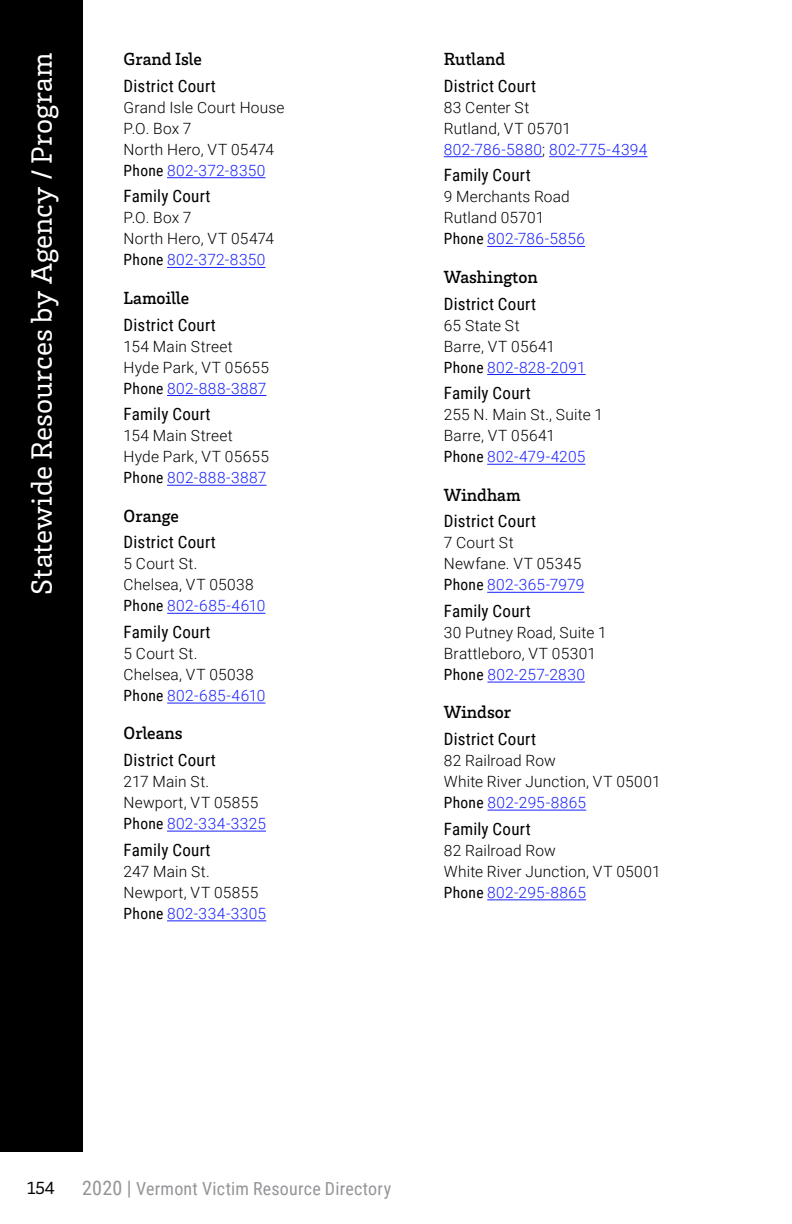
<style>
.page{position:relative;width:792px;height:1224px;background:#fff}
.page>*{position:absolute;margin:0;border:0;box-sizing:border-box;transform-origin:0 0}
.t1{font:30px "Brix Slab";color:#fff}
.t2{font:500 18px "Brix Slab";color:#000}
.t3{font:18px "Roboto Condensed";letter-spacing:.015em;color:#939598}
.t4{font:18px "Brix Slab";color:#000}
.h4_half_space_before{font:17px "Roboto Condensed";letter-spacing:.015em;color:#000}
.p_no_space{font:300 15.6px "Roboto";letter-spacing:.015em;color:#000}
.p_no_space-2{font:300 15.6px "Roboto";letter-spacing:.025em;color:#1922fb}
.s1{font-family:"Roboto Condensed";font-weight:400;color:#000}
.s2{color:#000}
.s3{font-size:20px}
</style>
<div class="page">
<div style="left:0;top:0;width:82px;height:1152px;background:#000"></div>
<hr style="left:167px;top:177px;width:99px;height:1px;background:#1922fb">
<hr style="left:167px;top:267px;width:99px;height:1px;background:#1922fb">
<hr style="left:167px;top:395px;width:99px;height:1px;background:#1922fb">
<hr style="left:167px;top:485px;width:99px;height:1px;background:#1922fb">
<hr style="left:167px;top:613px;width:98px;height:1px;background:#1922fb">
<hr style="left:167px;top:703px;width:98px;height:1px;background:#1922fb">
<hr style="left:167px;top:831px;width:99px;height:1px;background:#1922fb">
<hr style="left:167px;top:920px;width:99px;height:1px;background:#1922fb">
<hr style="left:444px;top:156px;width:98px;height:1px;background:#1922fb">
<hr style="left:549px;top:156px;width:99px;height:1px;background:#1922fb">
<hr style="left:487px;top:246px;width:98px;height:1px;background:#1922fb">
<hr style="left:487px;top:374px;width:99px;height:1px;background:#1922fb">
<hr style="left:487px;top:464px;width:98px;height:1px;background:#1922fb">
<hr style="left:487px;top:592px;width:97px;height:1px;background:#1922fb">
<hr style="left:487px;top:682px;width:98px;height:1px;background:#1922fb">
<hr style="left:487px;top:810px;width:99px;height:1px;background:#1922fb">
<hr style="left:487px;top:899px;width:99px;height:1px;background:#1922fb">
<h1 class="t1" style="left:22px;top:595px;width:544px;rotate:-90deg">Statewide Resources by Agency / Program</h1>
<h3 class="t2" style="left:124px;top:47px;width:80px">Grand Isle</h3>
<h4 class="h4_half_space_before" style="left:124px;top:74px;width:94px">District Court</h4>
<p class="p_no_space" style="left:124px;top:96px;width:162px">Grand Isle Court House</p>
<p class="p_no_space" style="left:124px;top:117px;width:69px">P.O. Box 7</p>
<p class="p_no_space" style="left:124px;top:138px;width:152px">North Hero, VT 05474</p>
<p class="p_no_space-2" style="left:124px;top:159px;width:143px"><span class="s1">Phone</span> 802-372-8350</p>
<h4 class="h4_half_space_before" style="left:124px;top:185px;width:89px">Family Court</h4>
<p class="p_no_space" style="left:124px;top:207px;width:69px">P.O. Box 7</p>
<p class="p_no_space" style="left:124px;top:228px;width:152px">North Hero, VT 05474</p>
<p class="p_no_space-2" style="left:124px;top:249px;width:143px"><span class="s1">Phone</span> 802-372-8350</p>
<h3 class="t2" style="left:124px;top:286px;width:67px">Lamoille</h3>
<h4 class="h4_half_space_before" style="left:124px;top:313px;width:94px">District Court</h4>
<p class="p_no_space" style="left:124px;top:335px;width:111px">154 Main Street</p>
<p class="p_no_space" style="left:124px;top:356px;width:147px">Hyde Park, VT 05655</p>
<p class="p_no_space-2" style="left:124px;top:377px;width:144px"><span class="s1">Phone</span> 802-888-3887</p>
<h4 class="h4_half_space_before" style="left:124px;top:402px;width:89px">Family Court</h4>
<p class="p_no_space" style="left:124px;top:425px;width:111px">154 Main Street</p>
<p class="p_no_space" style="left:124px;top:446px;width:147px">Hyde Park, VT 05655</p>
<p class="p_no_space-2" style="left:124px;top:467px;width:144px"><span class="s1">Phone</span> 802-888-3887</p>
<h3 class="t2" style="left:124px;top:504px;width:57px">Orange</h3>
<h4 class="h4_half_space_before" style="left:124px;top:530px;width:94px">District Court</h4>
<p class="p_no_space" style="left:124px;top:553px;width:75px">5 Court St.</p>
<p class="p_no_space" style="left:124px;top:574px;width:132px">Chelsea, VT 05038</p>
<p class="p_no_space-2" style="left:124px;top:595px;width:143px"><span class="s1">Phone</span> 802-685-4610</p>
<h4 class="h4_half_space_before" style="left:124px;top:620px;width:89px">Family Court</h4>
<p class="p_no_space" style="left:124px;top:643px;width:75px">5 Court St.</p>
<p class="p_no_space" style="left:124px;top:664px;width:132px">Chelsea, VT 05038</p>
<p class="p_no_space-2" style="left:124px;top:685px;width:143px"><span class="s1">Phone</span> 802-685-4610</p>
<h3 class="t2" style="left:124px;top:722px;width:61px">Orleans</h3>
<h4 class="h4_half_space_before" style="left:124px;top:748px;width:94px">District Court</h4>
<p class="p_no_space" style="left:124px;top:771px;width:87px">217 Main St.</p>
<p class="p_no_space" style="left:124px;top:792px;width:136px">Newport, VT 05855</p>
<p class="p_no_space-2" style="left:124px;top:813px;width:144px"><span class="s1">Phone</span> 802-334-3325</p>
<h4 class="h4_half_space_before" style="left:124px;top:838px;width:89px">Family Court</h4>
<p class="p_no_space" style="left:124px;top:860px;width:88px">247 Main St.</p>
<p class="p_no_space" style="left:124px;top:881px;width:136px">Newport, VT 05855</p>
<p class="p_no_space-2" style="left:124px;top:902px;width:144px"><span class="s1">Phone</span> 802-334-3305</p>
<h3 class="t2" style="left:444px;top:47px;width:63px">Rutland</h3>
<h4 class="h4_half_space_before" style="left:444px;top:74px;width:94px">District Court</h4>
<p class="p_no_space" style="left:444px;top:96px;width:87px">83 Center St</p>
<p class="p_no_space" style="left:444px;top:117px;width:129px">Rutland, VT 05701</p>
<p class="p_no_space-2" style="left:444px;top:138px;width:205px">802-786-5880<span class="s2">;</span> 802-775-4394</p>
<h4 class="h4_half_space_before" style="left:444px;top:164px;width:89px">Family Court</h4>
<p class="p_no_space" style="left:444px;top:186px;width:128px">9 Merchants Road</p>
<p class="p_no_space" style="left:444px;top:207px;width:102px">Rutland 05701</p>
<p class="p_no_space-2" style="left:444px;top:228px;width:143px"><span class="s1">Phone</span> 802-786-5856</p>
<h3 class="t2" style="left:444px;top:265px;width:95px">Washington</h3>
<h4 class="h4_half_space_before" style="left:444px;top:292px;width:94px">District Court</h4>
<p class="p_no_space" style="left:444px;top:314px;width:77px">65 State St</p>
<p class="p_no_space" style="left:444px;top:335px;width:113px">Barre, VT 05641</p>
<p class="p_no_space-2" style="left:444px;top:356px;width:143px"><span class="s1">Phone</span> 802-828-2091</p>
<h4 class="h4_half_space_before" style="left:444px;top:381px;width:89px">Family Court</h4>
<p class="p_no_space" style="left:444px;top:404px;width:161px">255 N. Main St., Suite 1</p>
<p class="p_no_space" style="left:444px;top:425px;width:113px">Barre, VT 05641</p>
<p class="p_no_space-2" style="left:444px;top:446px;width:143px"><span class="s1">Phone</span> 802-479-4205</p>
<h3 class="t2" style="left:444px;top:483px;width:78px">Windham</h3>
<h4 class="h4_half_space_before" style="left:444px;top:509px;width:94px">District Court</h4>
<p class="p_no_space" style="left:444px;top:532px;width:71px">7 Court St</p>
<p class="p_no_space" style="left:444px;top:553px;width:139px">Newfane. VT 05345</p>
<p class="p_no_space-2" style="left:444px;top:574px;width:142px"><span class="s1">Phone</span> 802-365-7979</p>
<h4 class="h4_half_space_before" style="left:444px;top:599px;width:89px">Family Court</h4>
<p class="p_no_space" style="left:444px;top:622px;width:164px">30 Putney Road, Suite 1</p>
<p class="p_no_space" style="left:444px;top:643px;width:154px">Brattleboro, VT 05301</p>
<p class="p_no_space-2" style="left:444px;top:664px;width:143px"><span class="s1">Phone</span> 802-257-2830</p>
<h3 class="t2" style="left:444px;top:701px;width:69px">Windsor</h3>
<h4 class="h4_half_space_before" style="left:444px;top:727px;width:94px">District Court</h4>
<p class="p_no_space" style="left:444px;top:750px;width:113px">82 Railroad Row</p>
<p class="p_no_space" style="left:444px;top:771px;width:218px">White River Junction, VT 05001</p>
<p class="p_no_space-2" style="left:444px;top:792px;width:144px"><span class="s1">Phone</span> 802-295-8865</p>
<h4 class="h4_half_space_before" style="left:444px;top:817px;width:89px">Family Court</h4>
<p class="p_no_space" style="left:444px;top:839px;width:113px">82 Railroad Row</p>
<p class="p_no_space" style="left:444px;top:860px;width:218px">White River Junction, VT 05001</p>
<p class="p_no_space-2" style="left:444px;top:881px;width:144px"><span class="s1">Phone</span> 802-295-8865</p>
<p class="t4" style="left:27px;top:1177px;width:29px">154</p>
<p class="t3" style="left:82px;top:1176px;width:311px"><span class="s3">2020 |</span> Vermont Victim Resource Directory</p>
</div>
